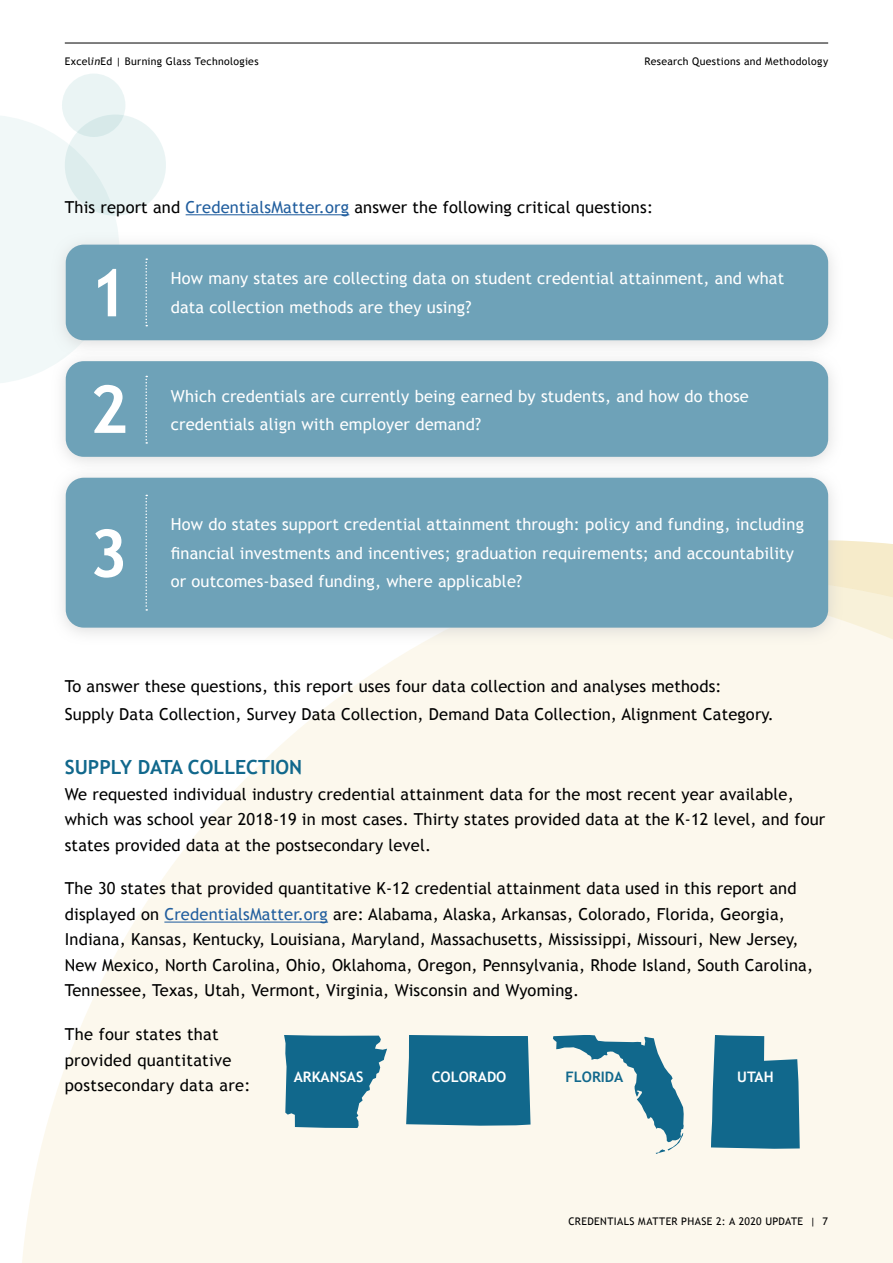
<style>
.page{position:relative;width:893px;height:1263px;background:#fff}
.page>*{position:absolute;margin:0;border:0;box-sizing:border-box;transform-origin:0 0}
.t1{font:700 66px/116.6px "Trebuchet MS";color:#fff}
.t2{font:700 19.5px "Trebuchet MS";color:#11688c}
.t3{font:16.5px/25.5px "Trebuchet MS";letter-spacing:.01em;color:#000}
.t4{font:16.5px/28.5px "Trebuchet MS";letter-spacing:.01em;color:#fff}
.t5{font:700 14.55px "Trebuchet MS";color:#fff}
.t6{font:700 14.55px "Trebuchet MS";color:#11688c}
.t7{font:10.5px "Trebuchet MS";letter-spacing:.03em;color:#000}
.s1{font-style:italic}
.s2{color:#215e9e}
</style>
<div class="page">
<svg style="left:22px;top:646px;width:475px;height:617px;fill:#fcf8ed"></svg>
<div style="left:497px;top:540px;width:396px;height:723px;background:#fcf8ed"></div>
<div style="left:636px;top:576px;width:257px;height:687px;background:#fcf8ed"></div>
<div style="left:0;top:116px;width:118px;height:267px;background:#f1f8f8"></div>
<div style="left:65px;top:115px;width:101px;height:101px;background:linear-gradient(to right,#e0eeee,#edf6f6);border-radius:50%"></div>
<div style="left:62px;top:74px;width:63px;height:63px;background:linear-gradient(to bottom,#eff7f7,#dcecec);border-radius:50%"></div>
<hr style="left:186px;top:214px;width:163px;height:1px;background:#215e9e">
<div style="left:50px;top:232px;width:794px;height:126px;background:#ccc;opacity:.65"></div>
<div style="left:66px;top:245px;width:762px;height:95px;background:#6ea2b8;border-radius:18px"></div>
<div style="left:50px;top:349px;width:794px;height:126px;background:#f7f7f7"></div>
<div style="left:66px;top:361px;width:762px;height:96px;background:#6ea2b8;border-radius:18px"></div>
<div style="left:50px;top:465px;width:794px;height:181px;background:#ccc;opacity:.65"></div>
<div style="left:66px;top:478px;width:762px;height:150px;background:#6ea2b8;border-radius:18px"></div>
<hr style="left:164px;top:921px;width:164px;height:1px;background:#215e9e">
<svg style="left:284px;top:1035px;width:103px;height:93px;background:#3f849e"></svg>
<svg style="left:553px;top:1035px;width:131px;height:119px;background:#bacfd1"></svg>
<svg style="left:711px;top:1035px;width:89px;height:114px;background:#2f7a98"></svg>
<div style="left:406px;top:1035px;width:125px;height:91px;background:#11688c"></div>
<svg style="left:145px;top:258px;width:2px;height:68px"></svg>
<svg style="left:145px;top:376px;width:2px;height:68px"></svg>
<svg style="left:145px;top:495px;width:2px;height:116px"></svg>
<hr style="left:65px;top:43px;width:763px;height:1px;background:#000">
<p class="t7" style="left:65px;top:55px;width:195px">Excel<span class="s1">in</span>Ed | Burning Glass Technologies</p>
<p class="t7" style="left:644px;top:55px;width:185px">Research Questions and Methodology</p>
<p class="t3" style="left:65px;top:194px;width:590px">This report and <span class="s2">CredentialsMatter.org</span> answer the following critical questions:</p>
<h1 class="t1" style="left:89px;top:235px;width:40px">1<br>2</h1>
<p class="t4" style="left:171px;top:264px;width:615px">How many states are collecting data on student credential attainment, and what data collection methods are they using?</p>
<p class="t4" style="left:171px;top:382px;width:580px">Which credentials are currently being earned by students, and how do those credentials align with employer demand?</p>
<h1 class="t1" style="left:89px;top:495px;width:40px">3</h1>
<p class="t4" style="left:171px;top:510px;width:635px">How do states support credential attainment through: policy and funding, including financial investments and incentives; graduation requirements; and accountability or outcomes-based funding, where applicable?</p>
<p class="t3" style="left:65px;top:672px;width:711px;line-height:28.5px">To answer these questions, this report uses four data collection and analyses methods:<br>Supply Data Collection, Survey Data Collection, Demand Data Collection, Alignment Category.</p>
<p class="t2" style="left:65px;top:755px;width:239px">SUPPLY DATA COLLECTION</p>
<p class="t3" style="left:65px;top:781px;width:762px">We requested individual industry credential attainment data for the most recent year available, which was school year 2018-19 in most cases. Thirty states provided data at the K-12 level, and four states provided data at the postsecondary level.</p>
<p class="t3" style="left:65px;top:876px;width:750px">The 30 states that provided quantitative K-12 credential attainment data used in this report and displayed on <span class="s2">CredentialsMatter.org</span> are: Alabama, Alaska, Arkansas, Colorado, Florida, Georgia, Indiana, Kansas, Kentucky, Louisiana, Maryland, Massachusetts, Mississippi, Missouri, New Jersey, New Mexico, North Carolina, Ohio, Oklahoma, Oregon, Pennsylvania, Rhode Island, South Carolina, Tennessee, Texas, Utah, Vermont, Virginia, Wisconsin and Wyoming.</p>
<p class="t3" style="left:65px;top:1022px;width:187px">The four states that provided quantitative postsecondary data are:</p>
<p class="t5" style="left:294px;top:1068px;width:71px">ARKANSAS</p>
<p class="t5" style="left:432px;top:1068px;width:76px">COLORADO</p>
<p class="t6" style="left:565px;top:1068px;width:60px">FLORIDA</p>
<p class="t5" style="left:737px;top:1068px;width:38px">UTAH</p>
<p class="t7" style="left:568px;top:1215px;width:261px">CREDENTIALS MATTER PHASE 2: A 2020 UPDATE | 7</p>
</div>
